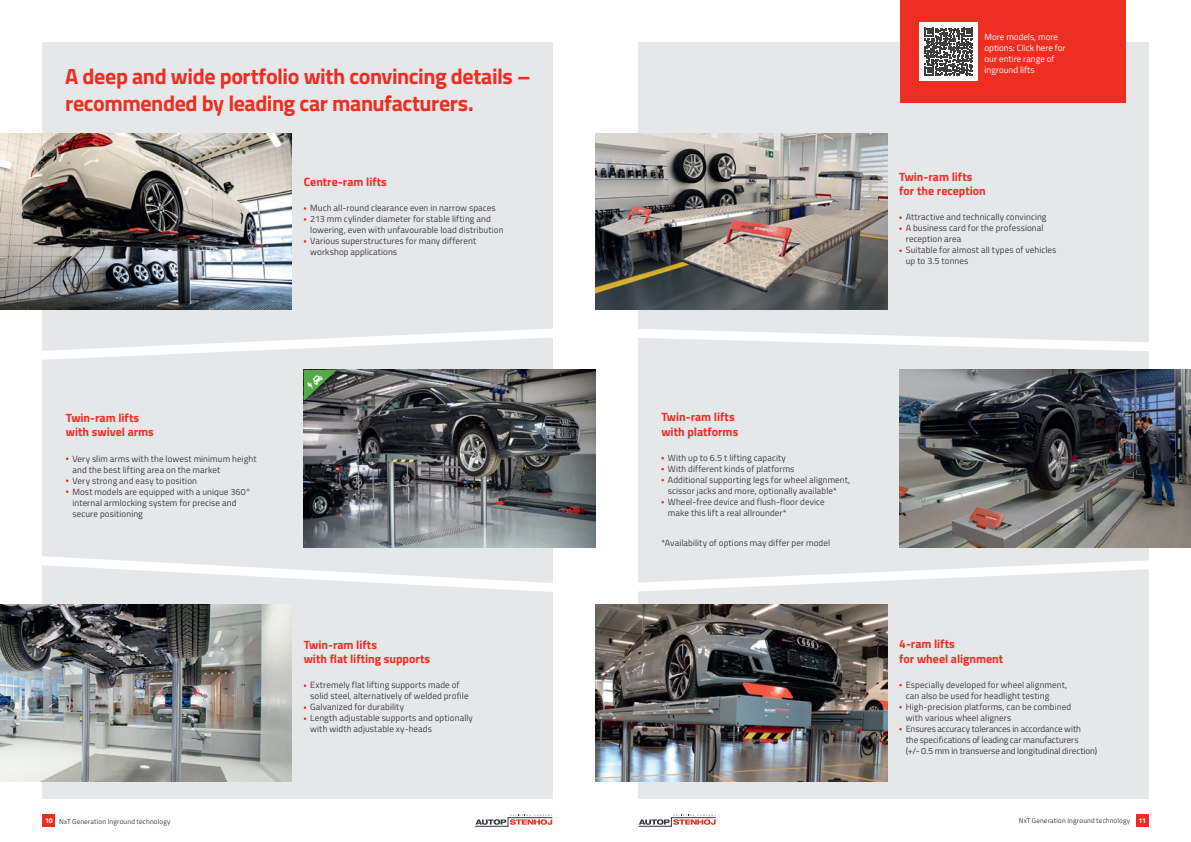
<style>
.page{position:relative;width:1191px;height:842px;background:#fff}
.page>*{position:absolute;margin:0;border:0;box-sizing:border-box;transform-origin:0 0}
.Headline_Weiß{font:700 22px/26.4px "Titillium Web";letter-spacing:-.02em;color:#ee2e22}
.Headline_Weiß-2{font:700 12px/14.4px "Titillium Web";letter-spacing:-.005em;color:#ee2e22}
.Subline_-_heller_Hin{font:9px/11px "Titillium Web";letter-spacing:.01em;color:#3e3e3f}
.Subline_-_heller_Hin-2{font:9px/11px "Titillium Web";letter-spacing:-.01em;color:#3e3e3f}
.t1{font:9px/11px "Titillium Web";color:#fff}
.t2{font:7px "Titillium Web";letter-spacing:.02em;color:#3e3e3f}
.t3{font:700 7px "Titillium Web";color:#fff}
</style>
<div class="page">
<div style="left:43px;top:814px;width:12px;height:12px;background:#ee2e22"></div>
<div style="left:1135px;top:814px;width:13px;height:12px;background:#ee2e22"></div>
<svg style="left:638px;top:814px;width:78px;height:12px"></svg>
<svg style="left:475px;top:814px;width:77px;height:12px"></svg>
<div style="left:638px;top:43px;width:510px;height:756px;background:#e6e7e9"></div>
<div style="left:43px;top:43px;width:510px;height:756px;background:#e6e7e9"></div>
<img style="left:595px;top:133px;width:292px;height:176px">
<img style="left:0;top:133px;width:292px;height:176px">
<img style="left:899px;top:401px;width:292px;height:147px">
<img style="left:304px;top:401px;width:291px;height:147px">
<img style="left:595px;top:604px;width:292px;height:177px">
<img style="left:0;top:604px;width:292px;height:177px">
<svg style="left:42px;top:549px;width:1107px;height:51px"></svg>
<div style="left:900px;top:0;width:225px;height:102px;background:#ee2e22"></div>
<div style="left:919px;top:23px;width:59px;height:58px;background:#fff"></div>
<svg style="left:924px;top:28px;width:48px;height:48px"></svg>
<svg style="left:42px;top:321px;width:1149px;height:80px"></svg>
<p class="Headline_Weiß" style="left:65px;top:62px;width:467px">A deep and wide portfolio with convincing details – recommended by leading car manufacturers.</p>
<p class="Headline_Weiß-2" style="left:304px;top:174px;width:85px">Centre-ram lifts</p>
<p class="Subline_-_heller_Hin" style="left:310px;top:202px;width:187px">Much all-round clearance even in narrow spaces</p>
<p class="Subline_-_heller_Hin" style="left:310px;top:213px;width:195px">213 mm cylinder diameter for stable lifting and lowering, even with unfavourable load distribution</p>
<p class="Subline_-_heller_Hin" style="left:310px;top:235px;width:167px">Various superstructures for many different workshop applications</p>
<p class="Headline_Weiß-2" style="left:66px;top:410px;width:75px">Twin-ram lifts</p>
<p class="Headline_Weiß-2" style="left:66px;top:424px;width:89px">with swivel arms</p>
<p class="Subline_-_heller_Hin" style="left:72px;top:452px;width:186px">Very slim arms with the lowest minimum height and the best lifting area on the market</p>
<p class="Subline_-_heller_Hin" style="left:72px;top:474px;width:126px">Very strong and easy to position</p>
<p class="Subline_-_heller_Hin" style="left:72px;top:485px;width:180px">Most models are equipped with a unique 360° internal armlocking system for precise and secure positioning</p>
<p class="Headline_Weiß-2" style="left:304px;top:637px;width:75px">Twin-ram lifts</p>
<p class="Headline_Weiß-2" style="left:304px;top:651px;width:128px">with flat lifting supports</p>
<p class="Subline_-_heller_Hin" style="left:310px;top:679px;width:160px">Extremely flat lifting supports made of solid steel, alternatively of welded profile</p>
<p class="Subline_-_heller_Hin" style="left:310px;top:701px;width:95px">Galvanized for durability</p>
<p class="Subline_-_heller_Hin" style="left:310px;top:712px;width:164px">Length adjustable supports and optionally with width adjustable xy-heads</p>
<p class="t1" style="left:984px;top:31px;width:83px">More models, more options: Click here for our entire range of inground lifts</p>
<p class="Headline_Weiß-2" style="left:899px;top:169px;width:88px">Twin-ram lifts for the reception</p>
<p class="Subline_-_heller_Hin" style="left:905px;top:211px;width:142px">Attractive and technically convincing</p>
<p class="Subline_-_heller_Hin" style="left:905px;top:222px;width:139px">A business card for the professional reception area</p>
<p class="Subline_-_heller_Hin" style="left:905px;top:244px;width:152px">Suitable for almost all types of vehicles up to 3.5 tonnes</p>
<p class="Headline_Weiß-2" style="left:661px;top:409px;width:78px">Twin-ram lifts with platforms</p>
<p class="Subline_-_heller_Hin" style="left:668px;top:452px;width:120px">With up to 6.5 t lifting capacity</p>
<p class="Subline_-_heller_Hin" style="left:668px;top:463px;width:128px">With different kinds of platforms</p>
<p class="Subline_-_heller_Hin" style="left:668px;top:474px;width:184px">Additional supporting legs for wheel alignment, scissor jacks and more, optionally available*</p>
<p class="Subline_-_heller_Hin" style="left:668px;top:496px;width:158px">Wheel-free device and flush-floor device make this lift a real allrounder*</p>
<p class="Subline_-_heller_Hin" style="left:661px;top:537px;width:170px">*Availability of options may differ per model</p>
<p class="Headline_Weiß-2" style="left:899px;top:636px;width:105px">4-ram lifts<br>for wheel alignment</p>
<p class="Subline_-_heller_Hin" style="left:905px;top:679px;width:163px">Especially developed for wheel alignment, can also be used for headlight testing</p>
<p class="Subline_-_heller_Hin" style="left:905px;top:701px;width:167px">High-precision platforms, can be combined with various wheel aligners</p>
<p class="Subline_-_heller_Hin-2" style="left:905px;top:723px;width:193px">Ensures accuracy tolerances in accordance with<br>the specifications of leading car manufacturers<br>(+/- 0.5 mm in transverse and longitudinal direction)</p>
<p class="t2" style="left:59px;top:816px;width:113px">NxT Generation Inground technology</p>
<p class="t2" style="left:1019px;top:816px;width:113px">NxT Generation Inground technology</p>
<p class="t3" style="left:45px;top:815px;width:9px">10</p>
<p class="t3" style="left:1138px;top:815px;width:9px">11</p>
</div>
